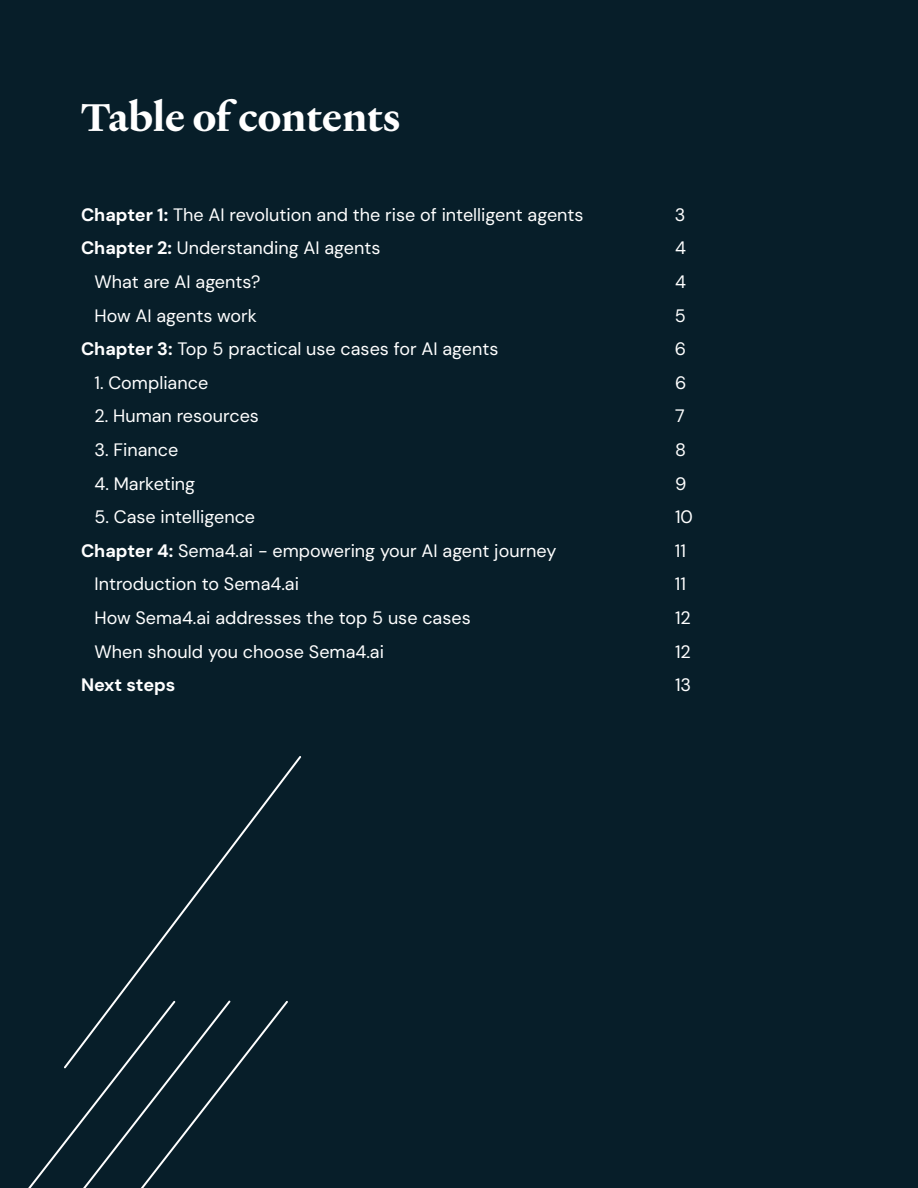
<style>
.page{position:relative;width:918px;height:1188px;background:#071e29}
.page>*{position:absolute;margin:0;border:0;box-sizing:border-box;transform-origin:0 0}
.t1{font:700 42px "Test Heldane Text";color:#fff}
.t2{font:18px "DM Sans 18 pt";color:#fff}
.t3{font:700 18px "DM Sans 18 pt";color:#fff}
.s1{font-weight:700}
</style>
<div class="page">
<svg style="left:28px;top:1068px;width:209px;height:120px"></svg>
<svg style="left:64px;top:756px;width:237px;height:312px"></svg>
<p class="t1" style="left:81px;top:90px;width:321px">Table of contents</p>
<p class="t2" style="left:81px;top:203px;width:504px"><span class="s1">Chapter 1:</span> The AI revolution and the rise of intelligent agents</p>
<p class="t2" style="left:675px;top:203px;width:12px">3</p>
<p class="t2" style="left:81px;top:237px;width:301px"><span class="s1">Chapter 2:</span> Understanding AI agents</p>
<p class="t2" style="left:675px;top:237px;width:12px">4</p>
<p class="t2" style="left:94px;top:271px;width:167px">What are AI agents?</p>
<p class="t2" style="left:675px;top:271px;width:12px">4</p>
<p class="t2" style="left:94px;top:304px;width:164px">How AI agents work</p>
<p class="t2" style="left:675px;top:304px;width:12px">5</p>
<p class="t2" style="left:81px;top:338px;width:419px"><span class="s1">Chapter 3:</span> Top 5 practical use cases for AI agents</p>
<p class="t2" style="left:675px;top:338px;width:13px">6</p>
<p class="t2" style="left:94px;top:371px;width:115px">1. Compliance</p>
<p class="t2" style="left:675px;top:371px;width:13px">6</p>
<p class="t2" style="left:94px;top:405px;width:166px">2. Human resources</p>
<p class="t2" style="left:675px;top:405px;width:11px">7</p>
<p class="t2" style="left:94px;top:439px;width:85px">3. Finance</p>
<p class="t2" style="left:675px;top:439px;width:12px">8</p>
<p class="t2" style="left:94px;top:472px;width:102px">4. Marketing</p>
<p class="t2" style="left:675px;top:472px;width:13px">9</p>
<p class="t2" style="left:94px;top:506px;width:162px">5. Case intelligence</p>
<p class="t2" style="left:675px;top:506px;width:19px">10</p>
<p class="t2" style="left:81px;top:539px;width:477px"><span class="s1">Chapter 4:</span> Sema4.ai - empowering your AI agent journey</p>
<p class="t2" style="left:675px;top:539px;width:13px">11</p>
<p class="t2" style="left:94px;top:573px;width:206px">Introduction to Sema4.ai</p>
<p class="t2" style="left:675px;top:573px;width:13px">11</p>
<p class="t2" style="left:94px;top:607px;width:378px">How Sema4.ai addresses the top 5 use cases</p>
<p class="t2" style="left:675px;top:607px;width:17px">12</p>
<p class="t2" style="left:94px;top:640px;width:291px">When should you choose Sema4.ai</p>
<p class="t2" style="left:675px;top:640px;width:17px">12</p>
<p class="t3" style="left:81px;top:674px;width:96px">Next steps</p>
<p class="t2" style="left:675px;top:674px;width:18px">13</p>
</div>
